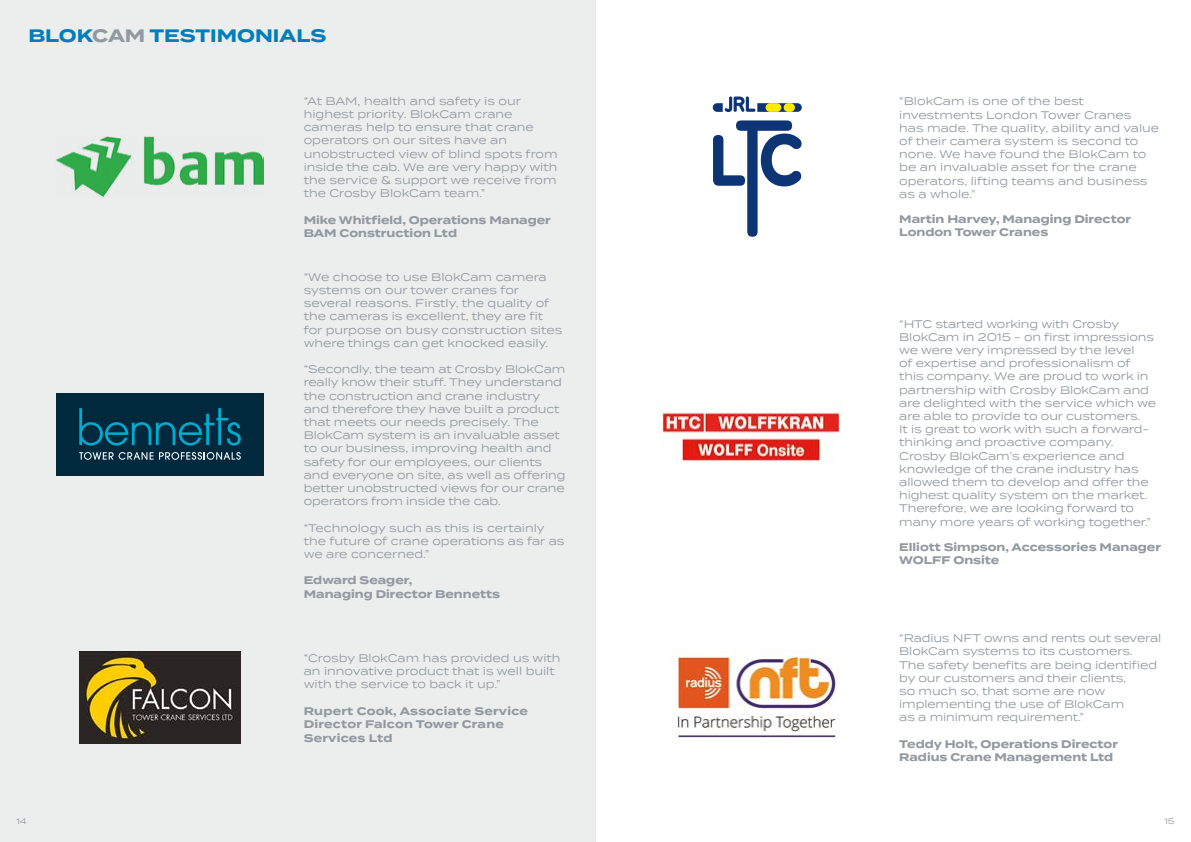
<style>
.page{position:relative;width:1191px;height:842px;background:#fff}
.page>*{position:absolute;margin:0;border:0;box-sizing:border-box;transform-origin:0 0}
.t1{font:700 18px "Termina";color:#007ebc}
.t2{font:11px/13.2px "Termina";letter-spacing:-.01em;color:#9299a1}
.t3{font:700 11px/13.2px "Termina";color:#9299a1}
.t4{font:700 11px/13.2px "Termina";letter-spacing:.02em;color:#9299a1}
.t5{font:8px "Termina";color:#9299a1}
.s1{color:#9299a1}
</style>
<div class="page">
<div style="left:0;top:0;width:595px;height:842px;background:#eceeed"></div>
<img style="left:80px;top:651px;width:160px;height:93px">
<div style="left:56px;top:394px;width:208px;height:82px;background:#00293e"></div>
<svg style="left:79px;top:452px;width:162px;height:8px"></svg>
<svg style="left:79px;top:408px;width:162px;height:38px"></svg>
<img style="left:56px;top:136px;width:208px;height:61px">
<svg style="left:713px;top:120px;width:88px;height:117px"></svg>
<svg style="left:713px;top:97px;width:88px;height:15px"></svg>
<div style="left:765px;top:103px;width:16px;height:9px;background:#ffea00;border-radius:4px"></div>
<div style="left:783px;top:103px;width:12px;height:9px;background:#ffea00;border-radius:4px"></div>
<img style="left:672px;top:650px;width:167px;height:88px">
<img style="left:659px;top:407px;width:182px;height:57px">
<h1 class="t1" style="left:28px;top:22px;width:299px">BLOK<span class="s1">CAM</span> TESTIMONIALS</h1>
<p class="t2" style="left:304px;top:94px;width:255px">“At BAM, health and safety is our highest priority. BlokCam crane cameras help to ensure that crane operators on our sites have an unobstructed view of blind spots from inside the cab. We are very happy with the service &amp; support we receive from the Crosby BlokCam team.”</p>
<p class="t3" style="left:304px;top:213px;width:249px">Mike Whitfield, Operations Manager<br>BAM Construction Ltd</p>
<p class="t2" style="left:304px;top:270px;width:260px">“We choose to use BlokCam camera systems on our tower cranes for several reasons. Firstly, the quality of the cameras is excellent, they are fit for purpose on busy construction sites where things can get knocked easily.</p>
<p class="t2" style="left:304px;top:362px;width:263px">“Secondly, the team at Crosby BlokCam really know their stuff. They understand the construction and crane industry and therefore they have built a product that meets our needs precisely. The BlokCam system is an invaluable asset to our business, improving health and safety for our employees, our clients and everyone on site, as well as offering better unobstructed views for our crane operators from inside the cab.</p>
<p class="t2" style="left:304px;top:521px;width:262px">“Technology such as this is certainly the future of crane operations as far as we are concerned.”</p>
<p class="t3" style="left:304px;top:574px;width:198px">Edward Seager,<br>Managing Director Bennetts</p>
<p class="t2" style="left:304px;top:651px;width:258px">“Crosby BlokCam has provided us with an innovative product that is well built with the service to back it up.”</p>
<p class="t4" style="left:304px;top:705px;width:226px">Rupert Cook, Associate Service<br>Director Falcon Tower Crane<br>Services Ltd</p>
<p class="t2" style="left:899px;top:94px;width:261px">“BlokCam is one of the best investments London Tower Cranes<br>has made. The quality, ability and value of their camera system is second to none. We have found the BlokCam to be an invaluable asset for the crane operators, lifting teams and business as a whole.”</p>
<p class="t3" style="left:899px;top:213px;width:233px">Martin Harvey, Managing Director<br>London Tower Cranes</p>
<p class="t2" style="left:899px;top:317px;width:258px">“HTC started working with Crosby BlokCam in 2015 - on first impressions we were very impressed by the level<br>of expertise and professionalism of this company. We are proud to work in partnership with Crosby BlokCam and are delighted with the service which we are able to provide to our customers.<br>It is great to work with such a forward&shy;thinking and proactive company.<br>Crosby BlokCam’s experience and knowledge of the crane industry has allowed them to develop and offer the highest quality system on the market.<br>Therefore, we are looking forward to many more years of working together.”</p>
<p class="t3" style="left:899px;top:540px;width:263px">Elliott Simpson, Accessories Manager<br>WOLFF Onsite</p>
<p class="t2" style="left:899px;top:631px;width:263px">“Radius NFT owns and rents out several BlokCam systems to its customers.<br>The safety benefits are being identified by our customers and their clients,<br>so much so, that some are now implementing the use of BlokCam<br>as a minimum requirement.”</p>
<p class="t3" style="left:899px;top:737px;width:220px">Teddy Holt, Operations Director<br>Radius Crane Management Ltd</p>
<p class="t5" style="left:17px;top:816px;width:12px">14</p>
<p class="t5" style="left:1164px;top:816px;width:12px">15</p>
</div>
